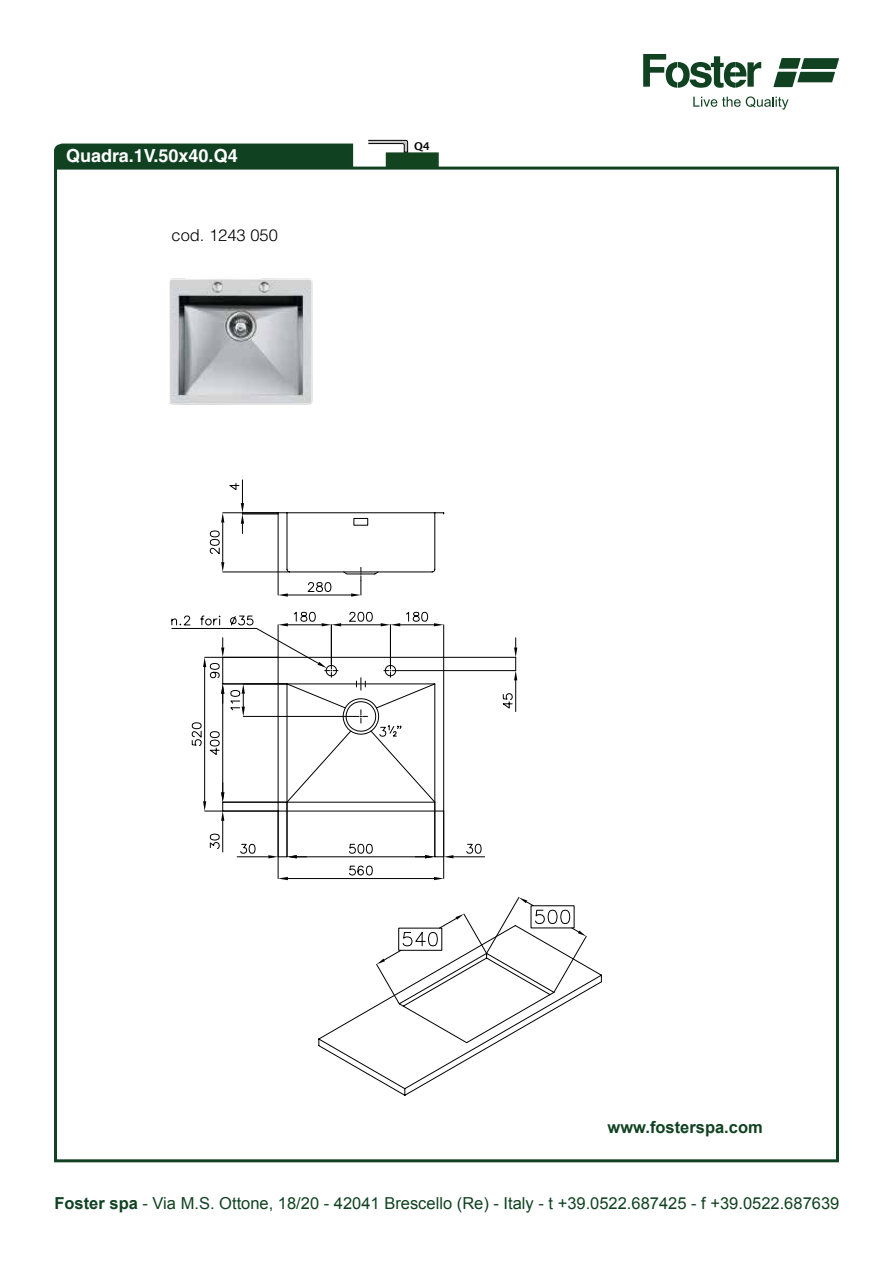
<style>
.page{position:relative;width:893px;height:1263px;background:#fff}
.page>*{position:absolute;margin:0;border:0;box-sizing:border-box;transform-origin:0 0}
.t1{font:700 18px "Helvetica LT Std";color:#fff}
.t2{font:16.5px "Arial";color:#104221}
.t3{font:700 16.5px "Arial";color:#104221}
.t4{font:300 16.5px "Helvetica LT Std";color:#000}
.t5{font:700 10.8px "Lucida Grande";color:#000}
.s1{font-weight:700}
</style>
<div class="page">
<div style="left:54px;top:144px;width:299px;height:23px;background:#104221"></div>
<svg style="left:693px;top:96px;width:95px;height:14px"></svg>
<svg style="left:643px;top:54px;width:118px;height:34px"></svg>
<svg style="left:773px;top:58px;width:66px;height:29px"></svg>
<div style="left:386px;top:152px;width:53px;height:16px;background:#134420"></div>
<svg style="left:368px;top:140px;width:40px;height:13px"></svg>
<svg style="left:277px;top:512px;width:168px;height:85px"></svg>
<hr style="left:242px;top:514px;width:36px;height:1px;background:#000">
<hr style="left:223px;top:512px;width:55px;height:1px;background:#000">
<hr style="left:223px;top:572px;width:67px;height:1px;background:#000">
<hr style="left:222px;top:522px;width:1px;height:40px;background:#000">
<svg style="left:221px;top:562px;width:3px;height:10px"></svg>
<svg style="left:209px;top:480px;width:35px;height:76px"></svg>
<hr style="left:297px;top:856px;width:128px;height:1px;background:#000">
<svg style="left:349px;top:843px;width:24px;height:11px"></svg>
<hr style="left:287px;top:802px;width:1px;height:55px;background:#000">
<hr style="left:237px;top:856px;width:31px;height:1px;background:#000">
<svg style="left:268px;top:855px;width:39px;height:3px"></svg>
<svg style="left:240px;top:843px;width:16px;height:11px"></svg>
<hr style="left:443px;top:811px;width:1px;height:67px;background:#000">
<hr style="left:278px;top:811px;width:1px;height:67px;background:#000">
<hr style="left:288px;top:878px;width:146px;height:1px;background:#000">
<svg style="left:434px;top:877px;width:10px;height:3px"></svg>
<svg style="left:278px;top:877px;width:10px;height:3px"></svg>
<svg style="left:349px;top:865px;width:24px;height:11px"></svg>
<hr style="left:435px;top:802px;width:1px;height:55px;background:#000">
<hr style="left:453px;top:856px;width:32px;height:1px;background:#000">
<svg style="left:415px;top:855px;width:38px;height:3px"></svg>
<svg style="left:466px;top:843px;width:16px;height:11px"></svg>
<hr style="left:397px;top:670px;width:119px;height:1px;background:#000">
<hr style="left:444px;top:657px;width:72px;height:1px;background:#000">
<hr style="left:515px;top:680px;width:1px;height:31px;background:#000">
<svg style="left:514px;top:638px;width:3px;height:42px"></svg>
<svg style="left:502px;top:693px;width:11px;height:16px"></svg>
<hr style="left:222px;top:821px;width:1px;height:31px;background:#000">
<svg style="left:209px;top:833px;width:11px;height:16px"></svg>
<svg style="left:171px;top:611px;width:274px;height:210px"></svg>
<svg style="left:318px;top:966px;width:284px;height:130px"></svg>
<svg style="left:376px;top:897px;width:211px;height:107px"></svg>
<div style="left:354px;top:518px;width:14px;height:7px;border:1px solid #000"></div>
<img style="left:169px;top:278px;width:144px;height:127px">
<p class="t1" style="left:66px;top:145px;width:173px">Quadra.1V.50x40.Q4</p>
<p class="t4" style="left:171px;top:225px;width:108px">cod. 1243 050</p>
<p class="t5" style="left:414px;top:137px;width:17px">Q4</p>
<p class="t3" style="left:607px;top:1116px;width:157px">www.fosterspa.com</p>
<p class="t2" style="left:54px;top:1192px;width:786px"><span class="s1">Foster spa</span> - Via M.S. Ottone, 18/20 - 42041 Brescello (Re) - Italy - t +39.0522.687425 - f +39.0522.687639</p>
</div>
